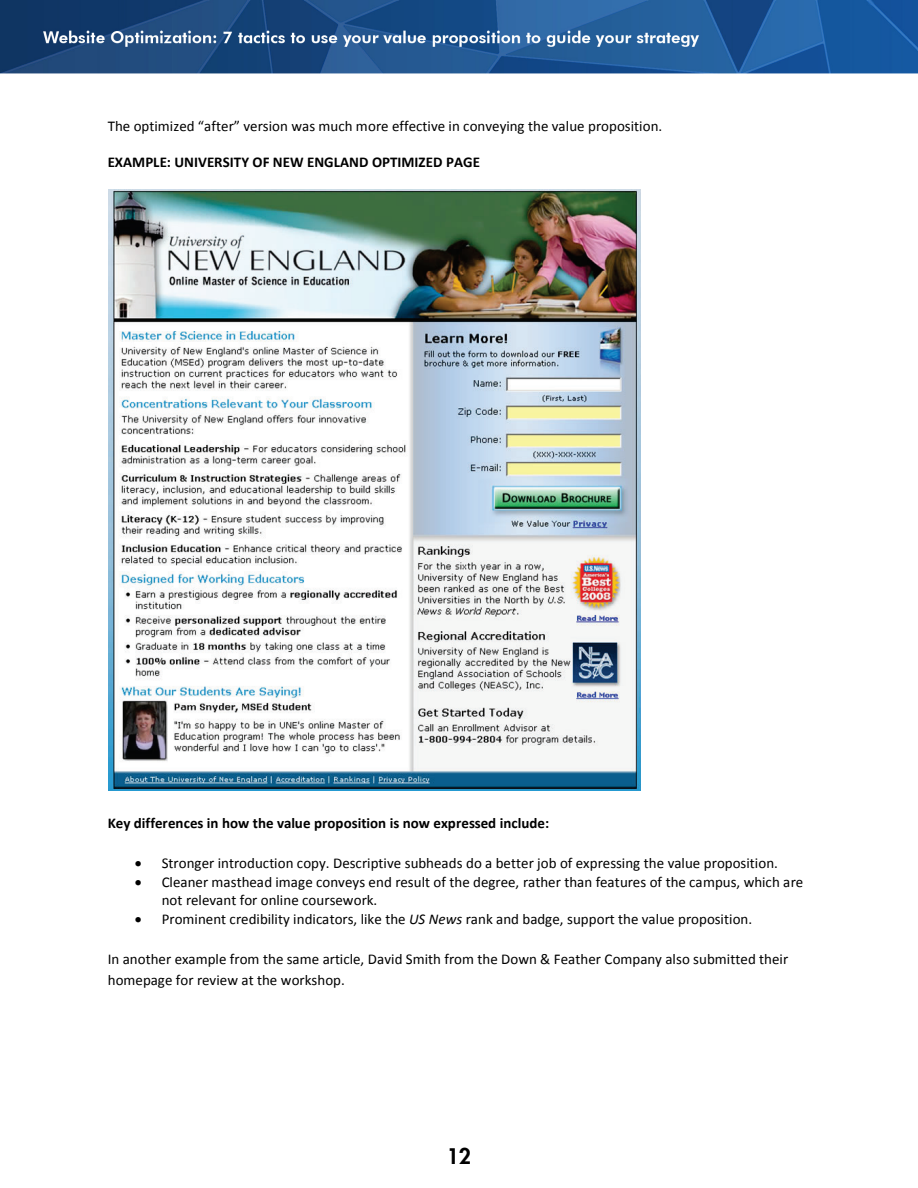
<style>
.page{position:relative;width:918px;height:1188px;background:#fff}
.page>*{position:absolute;margin:0;border:0;box-sizing:border-box;transform-origin:0 0}
.t1{font:800 21px "Futura";color:#000}
.t2{font:15px/18.1px "Calibri";letter-spacing:.005em;color:#000}
.t3{font:700 15px "Calibri";letter-spacing:.005em;color:#000}
.s1{font-style:italic}
</style>
<div class="page">
<img style="left:0;top:0;width:918px;height:791px">
<img style="left:108px;top:189px;width:533px;height:601px">
<p class="t2" style="left:108px;top:117px;width:556px">The optimized “after” version was much more effective in conveying the value proposition.</p>
<p class="t3" style="left:108px;top:153px;width:374px">EXAMPLE: UNIVERSITY OF NEW ENGLAND OPTIMIZED PAGE</p>
<p class="t3" style="left:108px;top:813px;width:443px">Key differences in how the value proposition is now expressed include:</p>
<p class="t2" style="left:135px;top:854px;width:645px">• Stronger introduction copy. Descriptive subheads do a better job of expressing the value proposition.</p>
<p class="t2" style="left:162px;top:873px;width:643px;text-indent:-27px">• Cleaner masthead image conveys end result of the degree, rather than features of the campus, which are not relevant for online coursework.</p>
<p class="t2" style="left:135px;top:910px;width:619px">• Prominent credibility indicators, like the <span class="s1">US News</span> rank and badge, support the value proposition.</p>
<p class="t2" style="left:108px;top:948px;width:682px;line-height:21.3px">In another example from the same article, David Smith from the Down &amp; Feather Company also submitted their homepage for review at the workshop.</p>
<h1 class="t1" style="left:447px;top:1143px;width:26px">12</h1>
</div>
